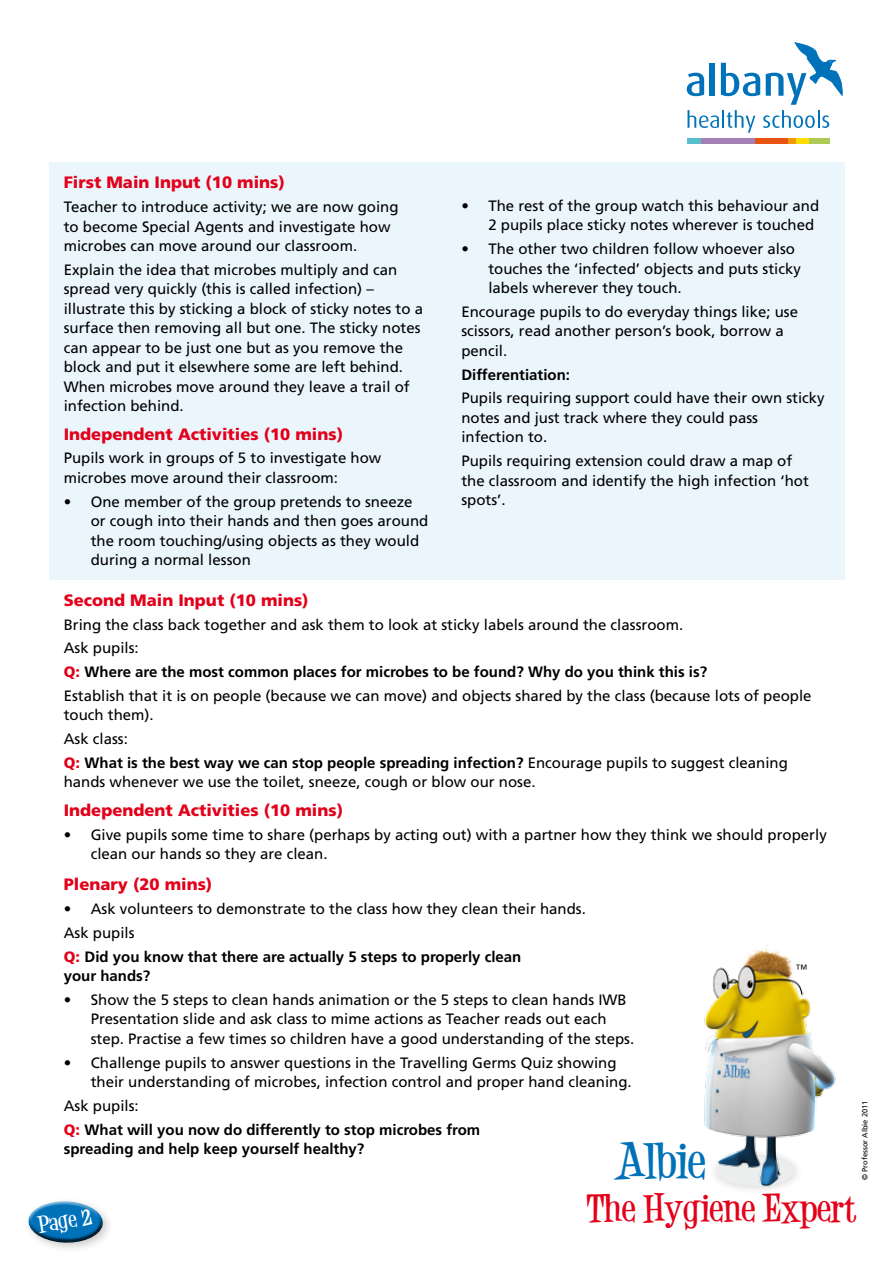
<style>
.page{position:relative;width:893px;height:1263px;background:#fff}
.page>*{position:absolute;margin:0;border:0;box-sizing:border-box;transform-origin:0 0}
.t1{font:700 39px "Desigers";color:#0072ba}
.t2{font:700 30px "Desigers";color:#e2001a}
.t3{font:700 18.15px "Desigers";color:#fff}
.t4{font:900 16.5px "Frutiger";color:#e2001a}
.t5{font:15px/19.5px "Frutiger";color:#000}
.t6{font:700 15px/23.7px "Frutiger";color:#000}
.t7{font:300 12px "Frutiger";color:#000}
.t8{font:7.5px "Frutiger";color:#000}
.s1{font-weight:900;color:#e2001a}
.s2{font-weight:700}
.s3{font-weight:400}
</style>
<div class="page">
<div style="left:50px;top:163px;width:795px;height:417px;background:#ebf6fc"></div>
<img style="left:704px;top:946px;width:132px;height:244px">
<svg style="left:687px;top:43px;width:155px;height:100px"></svg>
<div style="left:23px;top:1195px;width:90px;height:58px;background:#000;opacity:.2"></div>
<svg style="left:23px;top:1198px;width:84px;height:48px"></svg>
<p class="t4" style="left:64px;top:173px;width:223px">First Main Input (10 mins)</p>
<p class="t5" style="left:64px;top:197px;width:336px">Teacher to introduce activity; we are now going to become Special Agents and investigate how microbes can move around our classroom.</p>
<p class="t5" style="left:64px;top:260px;width:361px">Explain the idea that microbes multiply and can spread very quickly (this is called infection) – illustrate this by sticking a block of sticky notes to a surface then removing all but one. The sticky notes can appear to be just one but as you remove the block and put it elsewhere some are left behind.<br>When microbes move around they leave a trail of infection behind.</p>
<p class="t4" style="left:64px;top:424px;width:281px">Independent Activities (10 mins)</p>
<p class="t5" style="left:64px;top:448px;width:319px">Pupils work in groups of 5 to investigate how microbes move around their classroom:</p>
<p class="t5" style="left:91px;top:491px;width:339px;text-indent:-27px">• One member of the group pretends to sneeze or cough into their hands and then goes around the room touching/using objects as they would during a normal lesson</p>
<p class="t5" style="left:488px;top:196px;width:332px;text-indent:-27px">• The rest of the group watch this behaviour and<br>2 pupils place sticky notes wherever is touched</p>
<p class="t5" style="left:488px;top:239px;width:314px;text-indent:-27px">• The other two children follow whoever also touches the ‘infected’ objects and puts sticky labels wherever they touch.</p>
<p class="t5" style="left:461px;top:302px;width:338px">Encourage pupils to do everyday things like; use scissors, read another person’s book, borrow a pencil.</p>
<p class="t6" style="left:461px;top:362px;width:110px">Differentiation:</p>
<p class="t5" style="left:461px;top:388px;width:365px">Pupils requiring support could have their own sticky notes and just track where they could pass<br>infection to.</p>
<p class="t5" style="left:461px;top:451px;width:349px">Pupils requiring extension could draw a map of the classroom and identify the high infection ‘hot spots’.</p>
<p class="t4" style="left:64px;top:590px;width:246px">Second Main Input (10 mins)</p>
<p class="t5" style="left:64px;top:612px;width:749px;line-height:23.7px">Bring the class back together and ask them to look at sticky labels around the classroom.<br>Ask pupils:<br><span class="s1">Q:</span> <span class="s2">Where are the most common places for microbes to be found? Why do you think this is?<br></span>Establish that it is on people (because we can move) and objects shared by the class (because lots of people</p>
<p class="t5" style="left:64px;top:703px;width:726px;line-height:23.7px">touch them).<br>Ask class:<br><span class="s1">Q:</span> <span class="s2">What is the best way we can stop people spreading infection?</span> Encourage pupils to suggest cleaning</p>
<p class="t5" style="left:64px;top:772px;width:473px">hands whenever we use the toilet, sneeze, cough or blow our nose.</p>
<p class="t4" style="left:64px;top:800px;width:281px">Independent Activities (10 mins)</p>
<p class="t5" style="left:91px;top:824px;width:737px;text-indent:-27px">• Give pupils some time to share (perhaps by acting out) with a partner how they think we should properly clean our hands so they are clean.</p>
<p class="t4" style="left:64px;top:874px;width:150px">Plenary (20 mins)</p>
<p class="t5" style="left:64px;top:897px;width:524px;line-height:23.7px">• Ask volunteers to demonstrate to the class how they clean their hands.<br>Ask pupils<br><span class="s1">Q:</span> <span class="s2">Did you know that there are actually 5 steps to properly clean</span></p>
<p class="t6" style="left:64px;top:964px;width:88px">your hands?</p>
<p class="t5" style="left:91px;top:990px;width:545px;text-indent:-27px">• Show the 5 steps to clean hands animation or the 5 steps to clean hands IWB<br>Presentation slide and ask class to mime actions as Teacher reads out each step. Practise a few times so children have a good understanding of the steps.</p>
<p class="t5" style="left:91px;top:1052px;width:542px;text-indent:-27px">• Challenge pupils to answer questions in the Travelling Germs Quiz showing their understanding of microbes, infection control and proper hand cleaning.</p>
<p class="t6" style="left:64px;top:1093px;width:418px"><span class="s3">Ask pupils:<br></span><span class="s1">Q:</span> What will you now do differently to stop microbes from</p>
<p class="t6" style="left:64px;top:1137px;width:302px">spreading and help keep yourself healthy?</p>
<h1 class="t1" style="left:614px;top:1132px;width:93px">Albie</h1>
<p class="t7" style="left:795px;top:962px;width:13px">™</p>
<p class="t8" style="left:860px;top:1180px;width:81px;rotate:-90deg">© Professor Albie 2011</p>
<p class="t3" style="left:36px;top:1211px;width:57px;rotate:-9deg">Page 2</p>
<h2 class="t2" style="left:587px;top:1186px;width:271px">The Hygiene Expert</h2>
</div>
